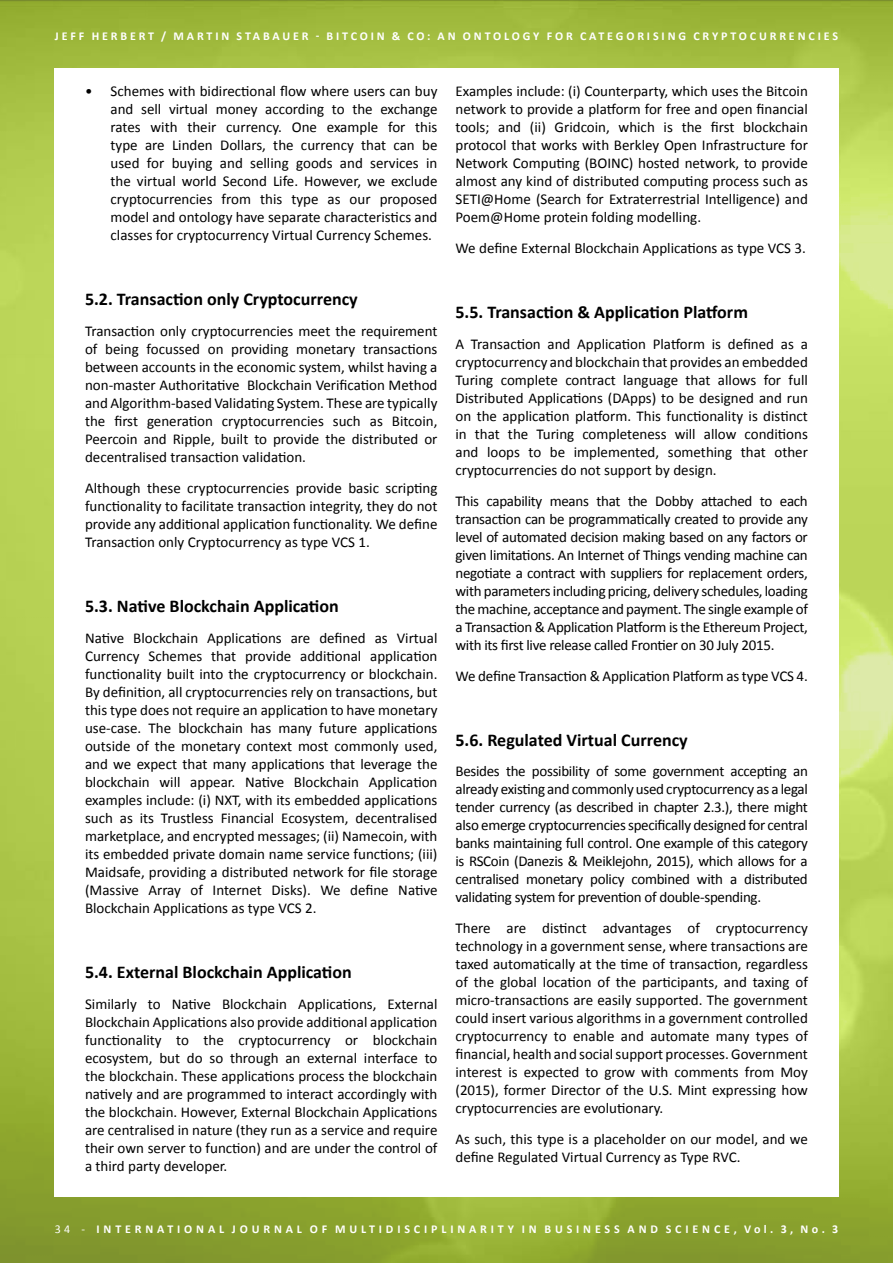
<style>
.page{position:relative;width:893px;height:1263px;background:#fff}
.page>*{position:absolute;margin:0;border:0;box-sizing:border-box;transform-origin:0 0}
.t1{font:700 18px "Calibri";color:#000}
.t2{font:15px/18px "Calibri";color:#000;text-align:justify}
.t3{font:700 12px "Calibri";letter-spacing:.24em;color:#fff}
.t4{font:700 12px "Calibri";letter-spacing:.32em;color:#fff}
.s1{font-weight:400}
</style>
<div class="page">
<img style="left:0;top:0;width:893px;height:1263px">
<div style="left:54px;top:68px;width:785px;height:1129px;background:#fff"></div>
<p class="t3" style="left:55px;top:28px;width:785px">JEFF HERBERT / MARTIN STABAUER - BITCOIN &amp; CO: AN ONTOLOGY FOR CATEGORISING CRYPTOCURRENCIES</p>
<p class="t2" style="left:111px;top:82px;width:328px;text-indent:-26px">• Schemes with bidirectional flow where users can buy and sell virtual money according to the exchange rates with their currency. One example for this type are Linden Dollars, the currency that can be used for buying and selling goods and services in the virtual world Second Life. However, we exclude cryptocurrencies from this type as our proposed model and ontology have separate characteristics and classes for cryptocurrency Virtual Currency Schemes.</p>
<p class="t1" style="left:85px;top:288px;width:274px">5.2. Transaction only Cryptocurrency</p>
<p class="t2" style="left:85px;top:322px;width:354px">Transaction only cryptocurrencies meet the requirement of being focussed on providing monetary transactions between accounts in the economic system, whilst having a non-master Authoritative Blockchain Verification Method and Algorithm-based Validating System. These are typically the first generation cryptocurrencies such as Bitcoin, Peercoin and Ripple, built to provide the distributed or decentralised transaction validation.</p>
<p class="t2" style="left:85px;top:479px;width:354px">Although these cryptocurrencies provide basic scripting functionality to facilitate transaction integrity, they do not provide any additional application functionality. We define Transaction only Cryptocurrency as type VCS 1.</p>
<p class="t1" style="left:85px;top:595px;width:255px">5.3. Native Blockchain Application</p>
<p class="t2" style="left:85px;top:629px;width:354px">Native Blockchain Applications are defined as Virtual Currency Schemes that provide additional application functionality built into the cryptocurrency or blockchain.<br>By definition, all cryptocurrencies rely on transactions, but this type does not require an application to have monetary use-case. The blockchain has many future applications outside of the monetary context most commonly used, and we expect that many applications that leverage the blockchain will appear. Native Blockchain Application examples include: (i) NXT, with its embedded applications such as its Trustless Financial Ecosystem, decentralised marketplace, and encrypted messages; (ii) Namecoin, with its embedded private domain name service functions; (iii)<br>Maidsafe, providing a distributed network for file storage (Massive Array of Internet Disks). We define Native Blockchain Applications as type VCS 2.</p>
<p class="t1" style="left:85px;top:960px;width:268px">5.4. External Blockchain Application</p>
<p class="t2" style="left:85px;top:995px;width:354px">Similarly to Native Blockchain Applications, External Blockchain Applications also provide additional application functionality to the cryptocurrency or blockchain ecosystem, but do so through an external interface to the blockchain. These applications process the blockchain natively and are programmed to interact accordingly with the blockchain. However, External Blockchain Applications are centralised in nature (they run as a service and require their own server to function) and are under the control of a third party developer.</p>
<p class="t2" style="left:455px;top:82px;width:354px">Examples include: (i) Counterparty, which uses the Bitcoin network to provide a platform for free and open financial tools; and (ii) Gridcoin, which is the first blockchain protocol that works with Berkley Open Infrastructure for Network Computing (BOINC) hosted network, to provide almost any kind of distributed computing process such as SETI@Home (Search for Extraterrestrial Intelligence) and Poem@Home protein folding modelling.</p>
<p class="t2" style="left:455px;top:239px;width:352px">We define External Blockchain Applications as type VCS 3.</p>
<p class="t1" style="left:455px;top:301px;width:294px">5.5. Transaction &amp; Application Platform</p>
<p class="t2" style="left:455px;top:335px;width:354px">A Transaction and Application Platform is defined as a cryptocurrency and blockchain that provides an embedded Turing complete contract language that allows for full Distributed Applications (DApps) to be designed and run on the application platform. This functionality is distinct in that the Turing completeness will allow conditions and loops to be implemented, something that other cryptocurrencies do not support by design.</p>
<p class="t2" style="left:455px;top:492px;width:354px">This capability means that the Dobby attached to each transaction can be programmatically created to provide any level of automated decision making based on any factors or given limitations. An Internet of Things vending machine can negotiate a contract with suppliers for replacement orders, with parameters including pricing, delivery schedules, loading the machine, acceptance and payment. The single example of a Transaction &amp; Application Platform is the Ethereum Project, with its first live release called Frontier on 30 July 2015.</p>
<p class="t2" style="left:455px;top:666px;width:354px">We define Transaction &amp; Application Platform as type VCS 4.</p>
<p class="t1" style="left:455px;top:728px;width:234px">5.6. Regulated Virtual Currency</p>
<p class="t2" style="left:455px;top:762px;width:354px">Besides the possibility of some government accepting an already existing and commonly used cryptocurrency as a legal tender currency (as described in chapter 2.3.), there might also emerge cryptocurrencies specifically designed for central banks maintaining full control. One example of this category is RSCoin (Danezis &amp; Meiklejohn, 2015), which allows for a centralised monetary policy combined with a distributed validating system for prevention of double-spending.</p>
<p class="t2" style="left:455px;top:919px;width:354px">There are distinct advantages of cryptocurrency technology in a government sense, where transactions are taxed automatically at the time of transaction, regardless of the global location of the participants, and taxing of micro-transactions are easily supported. The government could insert various algorithms in a government controlled cryptocurrency to enable and automate many types of financial, health and social support processes. Government interest is expected to grow with comments from Moy (2015), former Director of the U.S. Mint expressing how cryptocurrencies are evolutionary.</p>
<p class="t2" style="left:455px;top:1130px;width:354px">As such, this type is a placeholder on our model, and we define Regulated Virtual Currency as Type RVC.</p>
<p class="t4" style="left:55px;top:1222px;width:333px"><span class="s1">34 -</span> In tern ati on al Jou rn al of Mu ltidis</p>
<p class="t4" style="left:414px;top:1222px;width:116px">ci plin ari ty in</p>
<p class="t3" style="left:544px;top:1222px;width:21px">B usin</p>
<p class="t3" style="left:595px;top:1222px;width:18px">e ss</p>
<p class="t3" style="left:628px;top:1222px;width:22px">a nd</p>
<p class="t4" style="left:666px;top:1222px;width:174px">Sci en ce, Vol. 3, No. 3</p>
</div>
